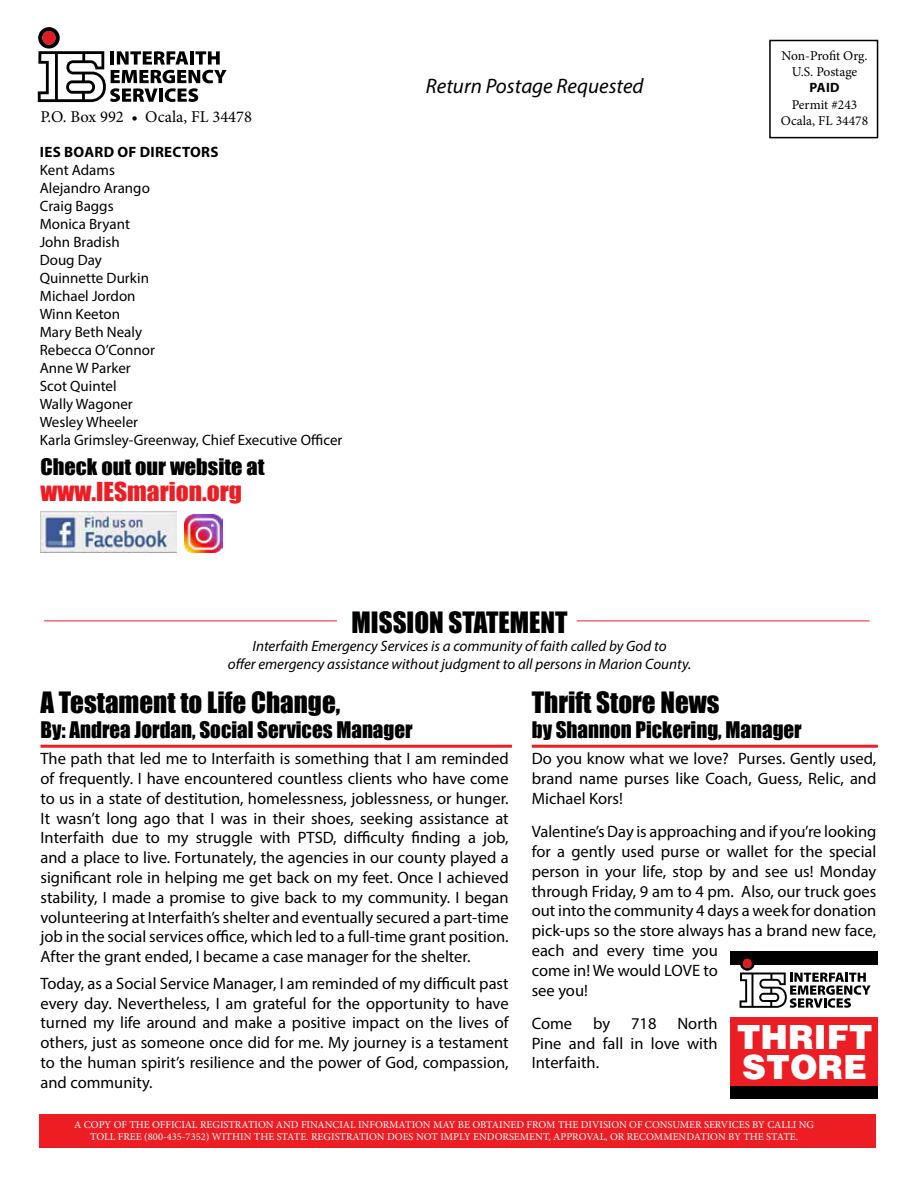
<style>
.page{position:relative;width:918px;height:1188px;background:#fff}
.page>*{position:absolute;margin:0;border:0;box-sizing:border-box;transform-origin:0 0}
.t1{font:900 33.3px/29.2px "Helvetica";color:#fff}
.t2{font:27px "Impact";color:#000}
.t3{font:24px "Impact";color:#ed1d24;scale:1.06 1}
.t4{font:21px "Impact";color:#000}
.t5{font:italic 21px "Myriad Pro";color:#000}
.t6{font:21px "Impact";color:#000;scale:1.06 1}
.t7{font:16.5px/19.8px "Myriad Pro";color:#000;text-align:justify}
.t8{font:16.5px "Minion Pro";color:#000}
.t9{font:15px/18px "Myriad Pro";color:#000}
.t10{font:italic 15px/18px "Myriad Pro";color:#000;text-align:center}
.t11{font:700 15px "Myriad Pro";letter-spacing:.02em;color:#000}
.t12{font:13.5px/16.2px "Minion Pro";color:#000;text-align:center}
.t13{font:700 13.5px "Myriad Pro";color:#000}
.t14{font:10.5px/12.6px "Minion Pro";color:#fff;text-align:center}
</style>
<div class="page">
<div style="left:769px;top:40px;width:109px;height:98px;border:2px solid #000"></div>
<img style="left:40px;top:511px;width:137px;height:41px">
<hr style="left:44px;top:621px;width:293px;height:1px;background:#ed1d24">
<hr style="left:577px;top:621px;width:293px;height:1px;background:#ed1d24">
<div style="left:39px;top:1114px;width:837px;height:34px;background:#ed1d24"></div>
<img style="left:184px;top:514px;width:38px;height:38px">
<hr style="left:40px;top:745px;width:472px;height:3px;background:#ed1d24">
<hr style="left:532px;top:745px;width:346px;height:3px;background:#ed1d24">
<svg style="left:38px;top:27px;width:189px;height:75px"></svg>
<div style="left:730px;top:951px;width:148px;height:13px;background:#000"></div>
<div style="left:730px;top:1017px;width:148px;height:70px;background:#ed1d24"></div>
<svg style="left:740px;top:958px;width:131px;height:50px"></svg>
<div style="left:730px;top:1086px;width:148px;height:13px;background:#000"></div>
<p class="t8" style="left:40px;top:105px;width:213px">P.O. Box 992 • Ocala, FL 34478</p>
<p class="t11" style="left:40px;top:143px;width:180px">IES BOARD OF DIRECTORS</p>
<p class="t9" style="left:40px;top:161px;width:304px">Kent Adams<br>Alejandro Arango<br>Craig Baggs<br>Monica Bryant<br>John Bradish<br>Doug Day<br>Quinnette Durkin<br>Michael Jordon<br>Winn Keeton<br>Mary Beth Nealy<br>Rebecca O’Connor<br>Anne W Parker<br>Scot Quintel<br>Wally Wagoner<br>Wesley Wheeler<br>Karla Grimsley-Greenway, Chief Executive Officer</p>
<p class="t6" style="left:40px;top:451px;width:213px">Check out our website at</p>
<h3 class="t3" style="left:40px;top:473px;width:192px">www.IESmarion.org</h3>
<p class="t5" style="left:426px;top:73px;width:219px">Return Postage Requested</p>
<h2 class="t2" style="left:352px;top:601px;width:217px">MISSION STATEMENT</h2>
<p class="t10" style="left:228px;top:636px;width:465px">Interfaith Emergency Services is a community of faith called by God to<br>offer emergency assistance without judgment to all persons in Marion County.</p>
<p class="t12" style="left:781px;top:48px;width:88px">Non-Profit Org.<br>U.S. Postage</p>
<p class="t13" style="left:810px;top:79px;width:31px">PAID</p>
<p class="t12" style="left:781px;top:96px;width:89px">Permit #243<br>Ocala, FL 34478</p>
<h2 class="t2" style="left:40px;top:681px;width:301px">A Testament to Life Change,</h2>
<p class="t4" style="left:40px;top:713px;width:374px">By: Andrea Jordan, Social Services Manager</p>
<p class="t7" style="left:40px;top:749px;width:470px">The path that led me to Interfaith is something that I am reminded of frequently. I have encountered countless clients who have come to us in a state of destitution, homelessness, joblessness, or hunger.<br>It wasn’t long ago that I was in their shoes, seeking assistance at Interfaith due to my struggle with PTSD, difficulty finding a job, and a place to live. Fortunately, the agencies in our county played a significant role in helping me get back on my feet. Once I achieved stability, I made a promise to give back to my community. I began volunteering at Interfaith’s shelter and eventually secured a part-time job in the social services office, which led to a full-time grant position.<br>After the grant ended, I became a case manager for the shelter.</p>
<p class="t7" style="left:40px;top:973px;width:470px">Today, as a Social Service Manager, I am reminded of my difficult past every day. Nevertheless, I am grateful for the opportunity to have turned my life around and make a positive impact on the lives of others, just as someone once did for me. My journey is a testament to the human spirit’s resilience and the power of God, compassion, and community.</p>
<h2 class="t2" style="left:532px;top:681px;width:189px">Thrift Store News</h2>
<p class="t4" style="left:532px;top:713px;width:272px">by Shannon Pickering, Manager</p>
<p class="t7" style="left:532px;top:749px;width:346px">Do you know what we love? Purses. Gently used, brand name purses like Coach, Guess, Relic, and Michael Kors!</p>
<p class="t7" style="left:532px;top:821px;width:346px;text-align:left">Valentine’s Day is approaching and if you’re looking for a gently used purse or wallet for the special person in your life, stop by and see us! Monday through Friday, 9 am to 4 pm. Also, our truck goes out into the community 4 days a week for donation pick-ups so the store always has a brand new face, each and every time you<br>come in! We would LOVE to<br>see you!</p>
<p class="t7" style="left:532px;top:1013px;width:42px">Come</p>
<p class="t7" style="left:593px;top:1013px;width:19px">by</p>
<p class="t7" style="left:631px;top:1013px;width:27px">718</p>
<p class="t7" style="left:532px;top:1013px;width:188px;text-indent:146px">North Pine and fall in love with Interfaith.</p>
<h1 class="t1" style="left:737px;top:1022px;width:137px">THRIFT<br>STORE</h1>
<p class="t14" style="left:74px;top:1118px;width:741px">A COPY OF THE OFFICIAL REGISTRATION AND FINANCIAL INFORMATION MAY BE OBTAINED FROM THE DIVISION OF CONSUMER SERVICES BY CALLI NG<br>TOLL FREE (800-435-7352) WITHIN THE STATE. REGISTRATION DOES NOT IMPLY ENDORSEMENT, APPROVAL, OR RECOMMENDATION BY THE STATE.</p>
</div>
